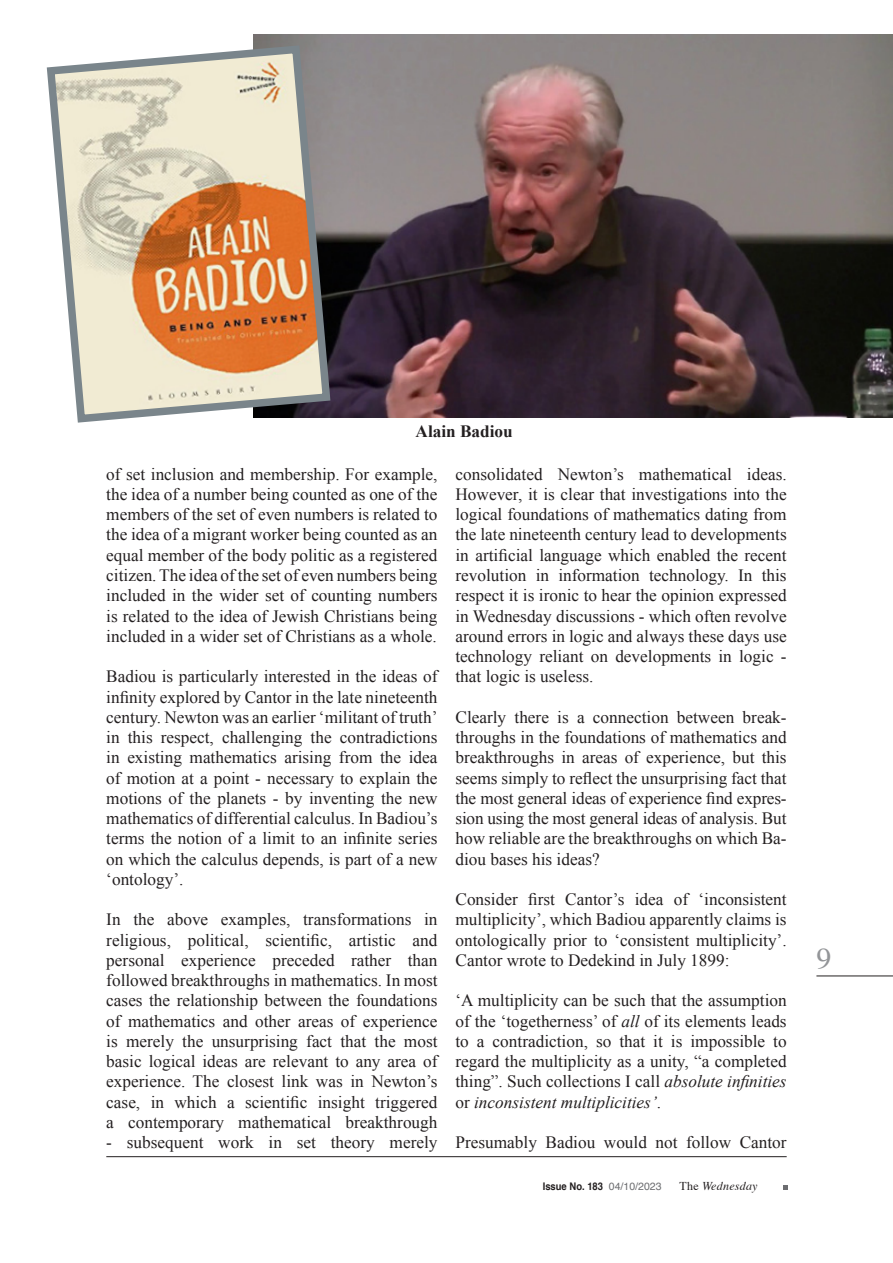
<style>
.page{position:relative;width:893px;height:1263px;background:#fff}
.page>*{position:absolute;margin:0;border:0;box-sizing:border-box;transform-origin:0 0}
.t1{font:30px "Times";color:#939598}
.t2{font:17.25px/20.2px "Times New Roman";color:#231f20;text-align:justify}
.t3{font:700 17.25px "Times New Roman";color:#231f20}
.t4{font:italic 12px "Times";letter-spacing:.02em;color:#231f20}
.t5{font:700 10.5px "Helvetica";color:#231f20;scale:.9 1}
.s1{font-style:italic}
.s2{font-weight:400;color:#6c6d70}
.s3{font-style:normal}
</style>
<div class="page">
<svg style="left:783px;top:1185px;width:5px;height:5px"></svg>
<hr style="left:816px;top:976px;width:77px;height:1px;background:#231f20">
<hr style="left:106px;top:1156px;width:681px;height:1px;background:#231f20">
<img style="left:253px;top:35px;width:640px;height:382px">
<svg style="left:46px;top:41px;width:288px;height:382px;background:#d5bba0"></svg>
<p class="t3" style="left:416px;top:419px;width:99px">Alain Badiou</p>
<p class="t2" style="left:106px;top:464px;width:333px">of set inclusion and membership. For example, the idea of a number being counted as one of the members of the set of even numbers is related to the idea of a migrant worker being counted as an equal member of the body politic as a registered citizen. The idea of the set of even numbers being included in the wider set of counting numbers is related to the idea of Jewish Christians being included in a wider set of Christians as a whole.</p>
<p class="t2" style="left:106px;top:666px;width:333px">Badiou is particularly interested in the ideas of infinity explored by Cantor in the late nineteenth century. Newton was an earlier ‘militant of truth’ in this respect, challenging the contradictions in existing mathematics arising from the idea of motion at a point - necessary to explain the motions of the planets - by inventing the new mathematics of differential calculus. In Badiou’s terms the notion of a limit to an infinite series on which the calculus depends, is part of a new ‘ontology’.</p>
<p class="t2" style="left:106px;top:909px;width:333px">In the above examples, transformations in religious, political, scientific, artistic and personal experience preceded rather than followed breakthroughs in mathematics. In most cases the relationship between the foundations of mathematics and other areas of experience is merely the unsurprising fact that the most basic logical ideas are relevant to any area of experience. The closest link was in Newton’s case, in which a scientific insight triggered a contemporary mathematical breakthrough</p>
<p class="t2" style="left:106px;top:1132px;width:333px">- subsequent work in set theory merely</p>
<p class="t2" style="left:455px;top:464px;width:333px">consolidated Newton’s mathematical ideas.<br>However, it is clear that investigations into the logical foundations of mathematics dating from the late nineteenth century lead to developments in artificial language which enabled the recent revolution in information technology. In this respect it is ironic to hear the opinion expressed in Wednesday discussions - which often revolve around errors in logic and always these days use technology reliant on developments in logic - that logic is useless.</p>
<p class="t2" style="left:455px;top:707px;width:333px">Clearly there is a connection between break&shy;throughs in the foundations of mathematics and breakthroughs in areas of experience, but this seems simply to reflect the unsurprising fact that the most general ideas of experience find expres&shy;sion using the most general ideas of analysis. But how reliable are the breakthroughs on which Ba&shy;diou bases his ideas?</p>
<p class="t2" style="left:455px;top:889px;width:333px">Consider first Cantor’s idea of ‘inconsistent multiplicity’, which Badiou apparently claims is ontologically prior to ‘consistent multiplicity’.<br>Cantor wrote to Dedekind in July 1899:</p>
<p class="t2" style="left:455px;top:990px;width:333px">‘A multiplicity can be such that the assumption of the ‘togetherness’ of <span class="s1">all</span> of its elements leads to a contradiction, so that it is impossible to regard the multiplicity as a unity, “a completed thing”. Such collections I call <span class="s1">absolute infinities </span>or <span class="s1">inconsistent multiplicities’</span>.</p>
<p class="t2" style="left:455px;top:1132px;width:333px">Presumably Badiou would not follow Cantor</p>
<p class="t5" style="left:543px;top:1178px;width:133px">Issue No. 183 <span class="s2">04/10/2023</span></p>
<p class="t4" style="left:679px;top:1175px;width:80px"><span class="s3">The</span> Wednesday</p>
<h1 class="t1" style="left:816px;top:930px;width:16px">9</h1>
</div>
